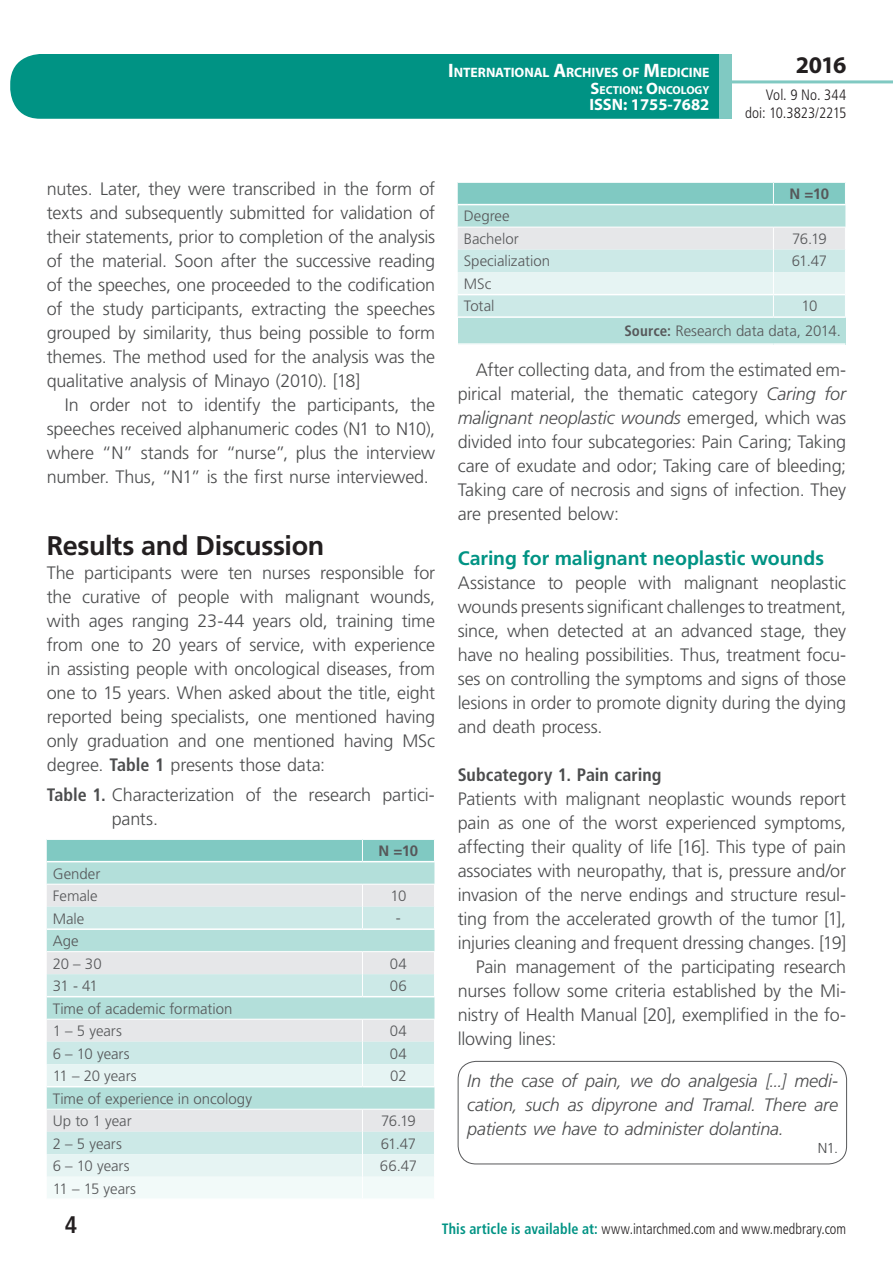
<style>
.page{position:relative;width:893px;height:1263px;background:#fff}
.page>*{position:absolute;margin:0;border:0;box-sizing:border-box;transform-origin:0 0}
.t1{font:700 27px "Frutiger LT Std";letter-spacing:-.015em;color:#231f20}
.t2{font:700 24px "Myriad Pro";color:#231f20}
.t3{font:700 condensed 24px "Frutiger LT Std";color:#231f20}
.t4{font:700 19.5px "Frutiger LT Std";letter-spacing:-.005em;color:#009384}
.t5{font:300 18px/24px "Frutiger LT Std";letter-spacing:-.01em;color:#4b4c4d;text-align:justify}
.t6{font:italic 300 18px/24px "Frutiger LT Std";letter-spacing:-.01em;color:#4b4c4d;text-align:justify}
.t7{font:700 condensed 18px "Frutiger LT Std";color:#4b4c4d}
.t8{font:700 16.5px "Myriad Pro";color:#fff}
.t9{font:300 15px/22.5px "Frutiger LT Std";color:#57585a}
.t10{font:300 condensed 15px "Frutiger LT Std";letter-spacing:.005em;color:#231f20;scale:.94 1}
.t11{font:300 condensed 15px/18px "Frutiger LT Std";letter-spacing:.005em;color:#231f20;text-align:right}
.t12{font:700 15px "Frutiger LT Std";color:#57585a}
.t13{font:300 14.4px "Frutiger LT Std";color:#4b4c4d}
.t14{font:700 13.65px "Myriad Pro";letter-spacing:-.005em;color:#fff}
.t15{font:700 11.55px "Myriad Pro";color:#fff}
.s1{font-size:19.5px}
.s2{font-size:16.5px}
.s3{font-weight:700;font-stretch:condensed}
.s4{font-style:italic}
.s5{font-weight:700;color:#009384}
</style>
<div class="page">
<div style="left:10px;top:54px;width:775px;height:65px;background:#009384;border-radius:30px"></div>
<div style="left:732px;top:0;width:161px;height:157px;background:#fff"></div>
<hr style="left:730px;top:80px;width:163px;height:3px;background:#80c9c2">
<div style="left:719px;top:54px;width:13px;height:65px;background:#80c9c2"></div>
<div style="left:458px;top:1061px;width:389px;height:103px;border:1px solid #57585a;border-radius:18px"></div>
<svg style="left:47px;top:862px;width:387px;height:22px;background:#b5e0db"></svg>
<div style="left:47px;top:885px;width:387px;height:22px;background:#e6e7e9"></div>
<svg style="left:47px;top:907px;width:387px;height:112px;background:#c7e4e2"></svg>
<hr style="left:47px;top:951px;width:315px;height:1px;background:#fff">
<hr style="left:362px;top:951px;width:73px;height:1px;background:#fff">
<div style="left:47px;top:840px;width:387px;height:21px;background:#80c9c2"></div>
<svg style="left:362px;top:885px;width:1px;height:43px"></svg>
<svg style="left:362px;top:952px;width:1px;height:44px"></svg>
<svg style="left:47px;top:1020px;width:388px;height:178px;background:#dbeceb"></svg>
<hr style="left:47px;top:928px;width:315px;height:2px;background:#fff">
<hr style="left:362px;top:928px;width:73px;height:2px;background:#fff">
<hr style="left:47px;top:996px;width:315px;height:1px;background:#fff">
<hr style="left:362px;top:996px;width:73px;height:1px;background:#fff">
<hr style="left:47px;top:1086px;width:315px;height:1px;background:#fff">
<hr style="left:362px;top:1086px;width:73px;height:1px;background:#fff">
<div style="left:458px;top:317px;width:387px;height:27px;background:#b3dfda"></div>
<svg style="left:458px;top:183px;width:388px;height:133px;background:#c5e4e1"></svg>
<hr style="left:458px;top:343px;width:315px;height:2px;background:#fff">
<hr style="left:773px;top:343px;width:72px;height:2px;background:#fff">
<hr style="left:458px;top:204px;width:315px;height:1px;background:#fff">
<hr style="left:773px;top:204px;width:73px;height:1px;background:#fff">
<hr style="left:458px;top:294px;width:315px;height:1px;background:#fff">
<hr style="left:773px;top:294px;width:72px;height:1px;background:#fff">
<hr style="left:458px;top:316px;width:315px;height:2px;background:#fff">
<hr style="left:773px;top:316px;width:73px;height:2px;background:#fff">
<p class="t14" style="left:448px;top:64px;width:263px"><span class="s1">I</span>NTERNATIONAL <span class="s1">A</span>RCHIVES OF <span class="s1">M</span>EDICINE</p>
<p class="t15" style="left:591px;top:82px;width:120px"><span class="s2">S</span>ECTION<span class="s2">: O</span>NCOLOGY</p>
<p class="t8" style="left:589px;top:94px;width:122px">ISSN: 1755-7682</p>
<h2 class="t2" style="left:796px;top:49px;width:52px">2016</h2>
<p class="t11" style="left:745px;top:86px;width:103px">Vol. 9 No. 344 doi: 10.3823/2215</p>
<p class="t5" style="left:47px;top:177px;width:390px">nutes. Later, they were transcribed in the form of texts and subsequently submitted for validation of their statements, prior to completion of the analysis of the material. Soon after the successive reading of the speeches, one proceeded to the codification of the study participants, extracting the speeches grouped by similarity, thus being possible to form themes. The method used for the analysis was the qualitative analysis of Minayo (2010). [18]</p>
<p class="t5" style="left:47px;top:393px;width:390px;text-indent:18px">In order not to identify the participants, the speeches received alphanumeric codes (N1 to N10), where “N” stands for “nurse”, plus the interview number. Thus, “N1” is the first nurse interviewed.</p>
<h1 class="t1" style="left:47px;top:530px;width:279px">Results and Discussion</h1>
<p class="t5" style="left:47px;top:561px;width:390px">The participants were ten nurses responsible for the curative of people with malignant wounds, with ages ranging 23-44 years old, training time from one to 20 years of service, with experience in assisting people with oncological diseases, from one to 15 years. When asked about the title, eight reported being specialists, one mentioned having only graduation and one mentioned having MSc degree. <span class="s3">Table 1</span> presents those data:</p>
<p class="t5" style="left:112px;top:783px;width:325px;text-indent:-65px"><span class="s3">Table 1.</span> Characterization of the research partici&shy;pants.</p>
<p class="t12" style="left:379px;top:842px;width:41px">N =10</p>
<p class="t9" style="left:53px;top:862px;width:49px">Gender<br>Female</p>
<p class="t9" style="left:390px;top:885px;width:18px">10</p>
<p class="t9" style="left:53px;top:907px;width:33px">Male</p>
<p class="t9" style="left:396px;top:907px;width:6px">-</p>
<p class="t9" style="left:53px;top:930px;width:50px">Age<br>20 – 30</p>
<p class="t9" style="left:390px;top:952px;width:18px">04</p>
<p class="t9" style="left:53px;top:975px;width:47px">31 - 41</p>
<p class="t9" style="left:390px;top:974px;width:18px">06</p>
<p class="t9" style="left:53px;top:997px;width:181px">Time of academic formation<br>1 – 5 years</p>
<p class="t9" style="left:390px;top:1020px;width:18px">04</p>
<p class="t9" style="left:53px;top:1042px;width:78px">6 – 10 years</p>
<p class="t9" style="left:390px;top:1042px;width:18px">04</p>
<p class="t9" style="left:53px;top:1065px;width:86px">11 – 20 years</p>
<p class="t9" style="left:390px;top:1064px;width:18px">02</p>
<p class="t9" style="left:53px;top:1087px;width:201px">Time of experience in oncology<br>Up to 1 year</p>
<p class="t9" style="left:381px;top:1110px;width:36px">76.19</p>
<p class="t9" style="left:53px;top:1132px;width:71px">2 – 5 years</p>
<p class="t9" style="left:381px;top:1132px;width:37px">61.47</p>
<p class="t9" style="left:53px;top:1155px;width:78px">6 – 10 years</p>
<p class="t9" style="left:380px;top:1155px;width:39px">66.47</p>
<p class="t9" style="left:53px;top:1177px;width:85px">11 – 15 years</p>
<p class="t9" style="left:464px;top:205px;width:56px">Degree<br>Bachelor</p>
<p class="t12" style="left:790px;top:185px;width:41px">N =10</p>
<p class="t9" style="left:792px;top:228px;width:36px">76.19</p>
<p class="t9" style="left:464px;top:250px;width:88px">Specialization</p>
<p class="t9" style="left:792px;top:250px;width:37px">61.47</p>
<p class="t9" style="left:464px;top:273px;width:32px">MSc<br>Total</p>
<p class="t9" style="left:624px;top:294px;width:218px;line-height:24.8px;text-indent:177px">10<br><span class="s3">Source:</span> Research data data, 2014.</p>
<p class="t5" style="left:458px;top:358px;width:390px;text-indent:18px">After collecting data, and from the estimated em&shy;pirical material, the thematic category <span class="s4">Caring for malignant neoplastic wounds</span> emerged, which was divided into four subcategories: Pain Caring; Taking care of exudate and odor; Taking care of bleeding; Taking care of necrosis and signs of infection. They are presented below:</p>
<p class="t4" style="left:458px;top:547px;width:368px">Caring for malignant neoplastic wounds</p>
<p class="t5" style="left:458px;top:571px;width:390px">Assistance to people with malignant neoplastic wounds presents significant challenges to treatment, since, when detected at an advanced stage, they have no healing possibilities. Thus, treatment focu&shy;ses on controlling the symptoms and signs of those lesions in order to promote dignity during the dying and death process.</p>
<p class="t7" style="left:458px;top:764px;width:205px">Subcategory 1. Pain caring</p>
<p class="t5" style="left:458px;top:787px;width:390px">Patients with malignant neoplastic wounds report</p>
<p class="t5" style="left:458px;top:811px;width:390px">pain as one of the worst experienced symptoms,</p>
<p class="t5" style="left:458px;top:835px;width:390px">affecting their quality of life [16]. This type of pain</p>
<p class="t5" style="left:458px;top:859px;width:390px">associates with neuropathy, that is, pressure and/or</p>
<p class="t5" style="left:458px;top:883px;width:390px">invasion of the nerve endings and structure resul-</p>
<p class="t5" style="left:458px;top:907px;width:390px">ting from the accelerated growth of the tumor [1],</p>
<p class="t5" style="left:458px;top:931px;width:390px">injuries cleaning and frequent dressing changes. [19]</p>
<p class="t5" style="left:476px;top:955px;width:372px">Pain management of the participating research</p>
<p class="t5" style="left:458px;top:979px;width:390px">nurses follow some criteria established by the Mi-</p>
<p class="t5" style="left:458px;top:1003px;width:390px">nistry of Health Manual [20], exemplified in the fo-</p>
<p class="t5" style="left:458px;top:1027px;width:100px">llowing lines:</p>
<p class="t6" style="left:467px;top:1069px;width:372px">In the case of pain, we do analgesia [...] medi&shy;cation, such as dipyrone and Tramal. There are patients we have to administer dolantina.</p>
<p class="t13" style="left:818px;top:1140px;width:22px">N1.</p>
<h2 class="t3" style="left:65px;top:1210px;width:14px">4</h2>
<p class="t10" style="left:442px;top:1220px;width:432px"><span class="s5">This article is available at:</span> www.intarchmed.com and www.medbrary.com</p>
</div>
